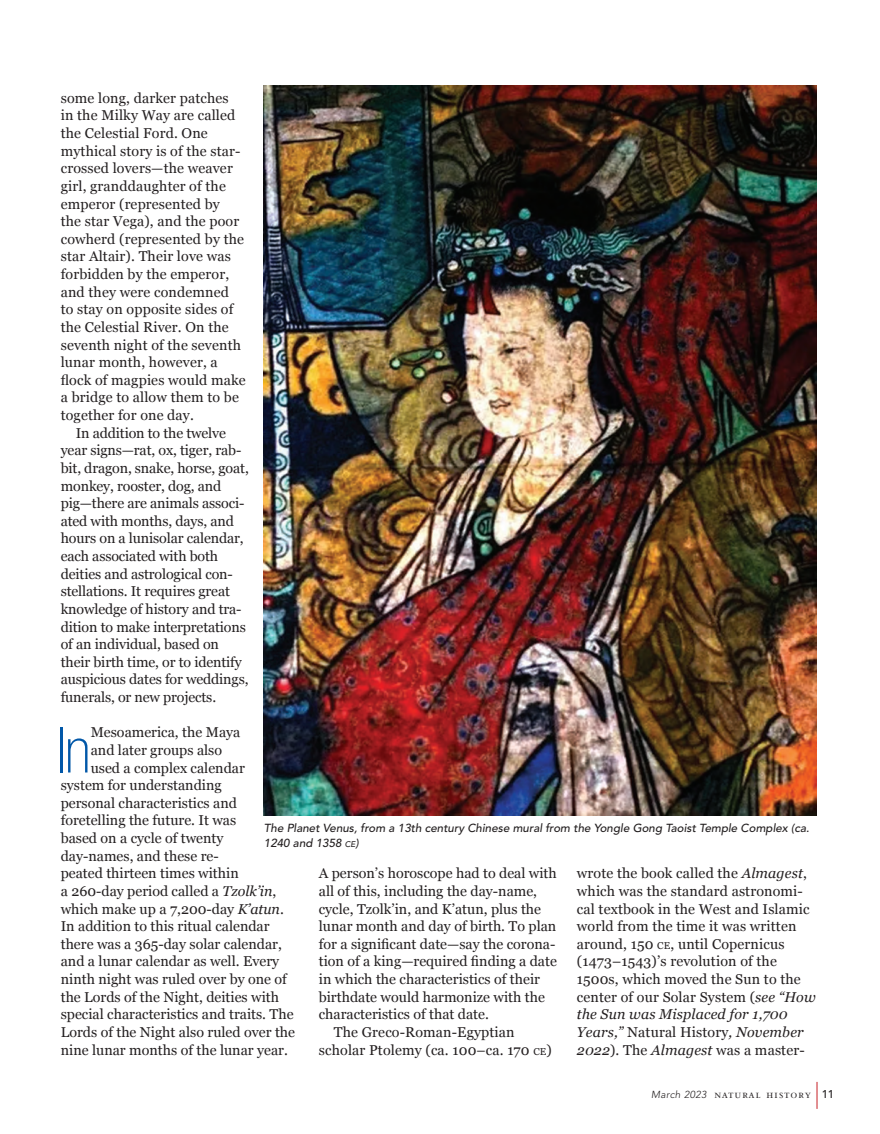
<style>
.page{position:relative;width:880px;height:1134px;background:#fff}
.page>*{position:absolute;margin:0;border:0;box-sizing:border-box;transform-origin:0 0}
.t1{font:100 condensed 63.6px "Helvetica Neue";color:#0157a8}
.t2{font:14.25px/17.7px "Georgia";color:#231f20}
.t3{font:12px "Bembo SC";letter-spacing:.065em;color:#231f20}
.t4{font:italic 500 11.7px/15px "Avenir";color:#231f20}
.s1{font-style:italic}
.s2{font-size:8.1px}
.s3{font-size:10.05px}
.s4{font-family:"Avenir";font-weight:300;font-style:italic;font-size:10.2px}
.s5{font-family:"Avenir";font-weight:500;font-size:11.25px}
</style>
<div class="page">
<svg style="left:816px;top:1082px;width:1px;height:27px"></svg>
<img style="left:264px;top:86px;width:553px;height:729px">
<p class="t2" style="left:61px;top:89px;width:187px">some long, darker patches<br>in the Milky Way are called the Celestial Ford. One mythical story is of the star&shy;crossed lovers—the weaver girl, granddaughter of the emperor (represented by<br>the star Vega), and the poor cowherd (represented by the star Altair). Their love was forbidden by the emperor, and they were condemned<br>to stay on opposite sides of the Celestial River. On the seventh night of the seventh lunar month, however, a flock of magpies would make a bridge to allow them to be together for one day.</p>
<p class="t2" style="left:61px;top:424px;width:190px;text-indent:15px">In addition to the twelve year signs—rat, ox, tiger, rab&shy;bit, dragon, snake, horse, goat, monkey, rooster, dog, and pig—there are animals associ&shy;ated with months, days, and hours on a lunisolar calendar, each associated with both deities and astrological con&shy;stellations. It requires great knowledge of history and tra&shy;dition to make interpretations of an individual, based on their birth time, or to identify auspicious dates for weddings, funerals, or new projects.</p>
<h1 class="t1" style="left:56px;top:714px;width:36px">In</h1>
<p class="t2" style="left:91px;top:723px;width:151px">Mesoamerica, the Maya</p>
<p class="t2" style="left:91px;top:741px;width:133px">and later groups also</p>
<p class="t2" style="left:91px;top:759px;width:156px">used a complex calendar</p>
<p class="t2" style="left:61px;top:776px;width:162px">system for understanding</p>
<p class="t2" style="left:61px;top:794px;width:178px">personal characteristics and</p>
<p class="t2" style="left:61px;top:812px;width:177px">foretelling the future. It was</p>
<p class="t2" style="left:61px;top:829px;width:164px">based on a cycle of twenty</p>
<p class="t2" style="left:61px;top:847px;width:160px">day-names, and these re-</p>
<p class="t2" style="left:61px;top:864px;width:179px">peated thirteen times within</p>
<p class="t2" style="left:61px;top:882px;width:217px">a 260-day period called a <span class="s1">Tzolk’in</span>,</p>
<p class="t2" style="left:61px;top:900px;width:225px">which make up a 7,200-day <span class="s1">K’atun</span>.</p>
<p class="t2" style="left:61px;top:917px;width:210px">In addition to this ritual calendar</p>
<p class="t2" style="left:61px;top:935px;width:223px">there was a 365-day solar calendar,</p>
<p class="t2" style="left:61px;top:953px;width:220px">and a lunar calendar as well. Every</p>
<p class="t2" style="left:61px;top:970px;width:228px">ninth night was ruled over by one of</p>
<p class="t2" style="left:61px;top:988px;width:220px">the Lords of the Night, deities with</p>
<p class="t2" style="left:61px;top:1005px;width:234px">special characteristics and traits. The</p>
<p class="t2" style="left:61px;top:1023px;width:236px">Lords of the Night also ruled over the</p>
<p class="t2" style="left:61px;top:1041px;width:229px">nine lunar months of the lunar year.</p>
<p class="t4" style="left:264px;top:821px;width:547px">The Planet Venus, from a 13th century Chinese mural from the Yongle Gong Taoist Temple Complex (ca.<br>1240 and 1358 <span class="s2">ce</span>)</p>
<p class="t2" style="left:577px;top:864px;width:240px">wrote the book called the <span class="s1">Almagest</span>, which was the standard astronomi&shy;cal textbook in the West and Islamic world from the time it was written around, 150 <span class="s3">CE</span>, until Copernicus (1473–1543)’s revolution of the 1500s, which moved the Sun to the center of our Solar System (<span class="s1">see “How the Sun was Misplaced for 1,700<br>Years,”</span> Natural History<span class="s1">, November 2022</span>). The <span class="s1">Almagest</span> was a master-</p>
<p class="t2" style="left:319px;top:864px;width:239px">A person’s horoscope had to deal with</p>
<p class="t2" style="left:319px;top:882px;width:220px">all of this, including the day-name,</p>
<p class="t2" style="left:319px;top:900px;width:224px">cycle, Tzolk’in, and K’atun, plus the</p>
<p class="t2" style="left:319px;top:917px;width:239px">lunar month and day of birth. To plan</p>
<p class="t2" style="left:319px;top:935px;width:238px">for a significant date—say the corona-</p>
<p class="t2" style="left:319px;top:953px;width:240px">tion of a king—required finding a date</p>
<p class="t2" style="left:319px;top:970px;width:223px">in which the characteristics of their</p>
<p class="t2" style="left:319px;top:988px;width:228px">birthdate would harmonize with the</p>
<p class="t2" style="left:319px;top:1006px;width:172px">characteristics of that date.</p>
<p class="t2" style="left:334px;top:1023px;width:182px">The Greco-Roman-Egyptian</p>
<p class="t2" style="left:319px;top:1041px;width:235px">scholar Ptolemy (ca. 100–ca. 170 <span class="s3">CE</span>)</p>
<p class="t3" style="left:651px;top:1088px;width:185px"><span class="s4">March 2023</span> natural history <span class="s5">11</span></p>
</div>
